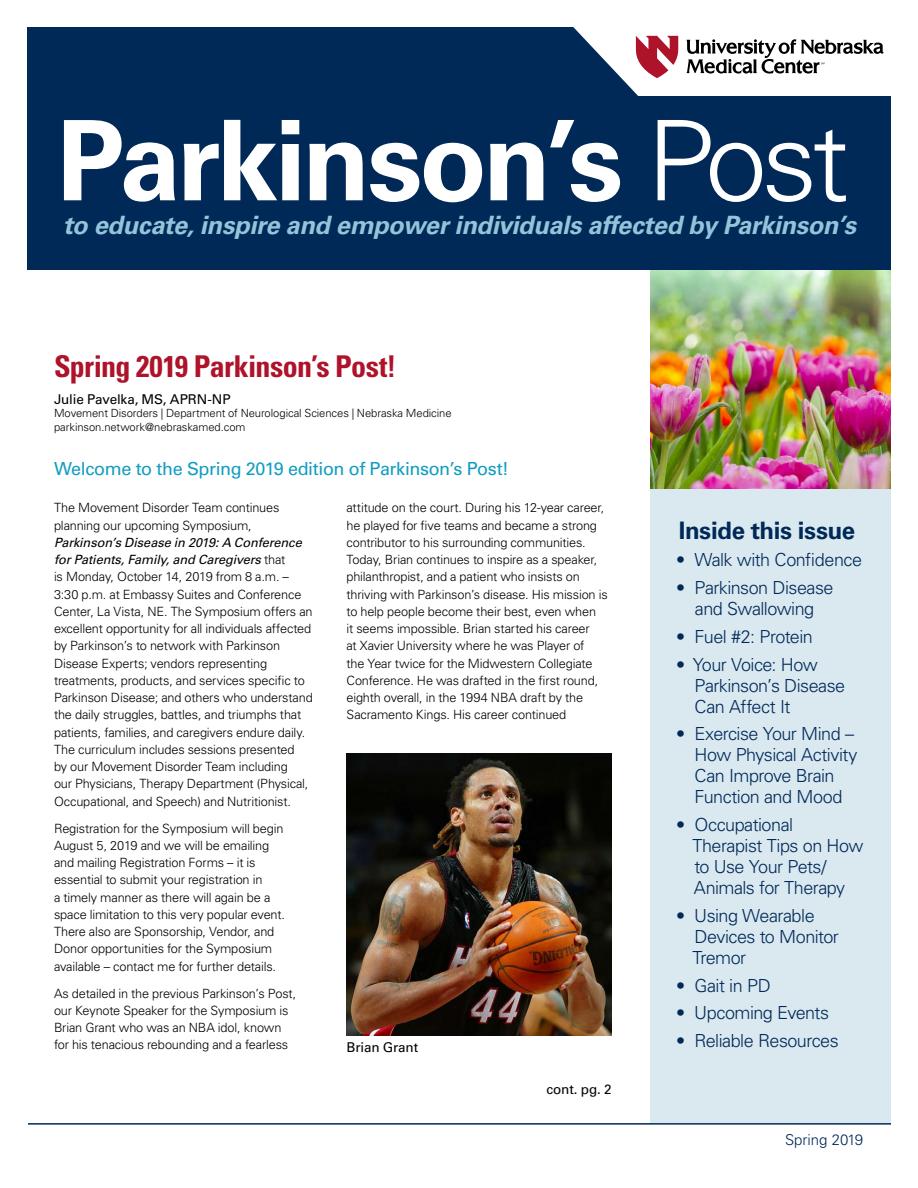
<style>
.page{position:relative;width:918px;height:1188px;background:#fff}
.page>*{position:absolute;margin:0;border:0;box-sizing:border-box;transform-origin:0 0}
.t1{font:700 111.3px "Univers LT Std";letter-spacing:-.035em;color:#fff}
.t2{font:700 condensed 30px "Univers LT Std";letter-spacing:-.02em;color:#ae132a}
.t3{font:italic 700 25.35px "Univers LT Std";letter-spacing:-.015em;color:#94c4da}
.t4{font:700 24px "Univers LT Std";letter-spacing:-.015em;color:#002957}
.t5{font:300 18px/21px "Univers LT Std";letter-spacing:-.03em;color:#002957}
.t6{font:18px "Univers LT Std";letter-spacing:-.025em;color:#129dc0}
.t7{font:300 15px "Univers LT Std";color:#002957}
.t8{font:13.5px "Univers LT Std";letter-spacing:-.01em;color:#000}
.t9{font:300 12.75px/17.2px "Univers LT Std";letter-spacing:-.015em;color:#000}
.t10{font:300 11.25px/13.5px "Univers LT Std";letter-spacing:-.01em;color:#000}
.s1{font-weight:300}
.s2{font-weight:400;font-style:italic}
</style>
<div class="page">
<div style="left:27px;top:27px;width:864px;height:243px;background:#002957"></div>
<svg style="left:573px;top:27px;width:318px;height:69px;background:#c9c5cb"></svg>
<hr style="left:28px;top:1123px;width:863px;height:2px;background:#002957">
<div style="left:650px;top:489px;width:241px;height:634px;background:#dae8f0"></div>
<img style="left:650px;top:270px;width:241px;height:219px">
<img style="left:347px;top:754px;width:265px;height:282px">
<h1 class="t1" style="left:57px;top:96px;width:794px">Parkinson’s <span class="s1">Post</span></h1>
<h3 class="t3" style="left:63px;top:210px;width:795px">to educate, inspire and empower individuals affected by Parkinson’s</h3>
<h2 class="t2" style="left:54px;top:348px;width:344px">Spring 2019 Parkinson’s Post!</h2>
<p class="t8" style="left:54px;top:391px;width:178px">Julie Pavelka, MS, APRN-NP</p>
<p class="t10" style="left:54px;top:406px;width:399px">Movement Disorders | Department of Neurological Sciences | Nebraska Medicine parkinson.network@nebraskamed.com</p>
<h3 class="t6" style="left:54px;top:458px;width:456px">Welcome to the Spring 2019 edition of Parkinson’s Post!</h3>
<p class="t9" style="left:54px;top:499px;width:227px">The Movement Disorder Team continues planning our upcoming Symposium,</p>
<p class="t9" style="left:54px;top:534px;width:260px"><span class="s2">Parkinson’s Disease in 2019: A Conference for Patients, Family, and Caregivers</span> that<br>is Monday, October 14, 2019 from 8 a.m. – 3:30 p.m. at Embassy Suites and Conference Center, La Vista, NE. The Symposium offers an excellent opportunity for all individuals affected by Parkinson’s to network with Parkinson Disease Experts; vendors representing treatments, products, and services specific to Parkinson Disease; and others who understand the daily struggles, battles, and triumphs that patients, families, and caregivers endure daily.<br>The curriculum includes sessions presented<br>by our Movement Disorder Team including<br>our Physicians, Therapy Department (Physical, Occupational, and Speech) and Nutritionist.</p>
<p class="t9" style="left:54px;top:820px;width:232px">Registration for the Symposium will begin August 5, 2019 and we will be emailing and mailing Registration Forms – it is essential to submit your registration in<br>a timely manner as there will again be a space limitation to this very popular event.<br>There also are Sponsorship, Vendor, and Donor opportunities for the Symposium available – contact me for further details.</p>
<p class="t9" style="left:54px;top:985px;width:244px">As detailed in the previous Parkinson’s Post, our Keynote Speaker for the Symposium is Brian Grant who was an NBA idol, known for his tenacious rebounding and a fearless</p>
<p class="t9" style="left:346px;top:499px;width:263px">attitude on the court. During his 12-year career, he played for five teams and became a strong contributor to his surrounding communities.<br>Today, Brian continues to inspire as a speaker, philanthropist, and a patient who insists on thriving with Parkinson’s disease. His mission is to help people become their best, even when<br>it seems impossible. Brian started his career<br>at Xavier University where he was Player of<br>the Year twice for the Midwestern Collegiate Conference. He was drafted in the first round, eighth overall, in the 1994 NBA draft by the Sacramento Kings. His career continued</p>
<p class="t8" style="left:346px;top:1039px;width:73px">Brian Grant</p>
<p class="t8" style="left:546px;top:1081px;width:67px">cont. pg. 2</p>
<h3 class="t4" style="left:679px;top:516px;width:178px">Inside this issue</h3>
<h3 class="t5" style="left:676px;top:550px;width:187px">• Walk with Confidence</h3>
<h3 class="t5" style="left:676px;top:577px;width:159px;text-align:center">• Parkinson Disease and Swallowing</h3>
<h3 class="t5" style="left:676px;top:626px;width:138px">• Fuel #2: Protein</h3>
<h3 class="t5" style="left:694px;top:654px;width:152px;text-indent:-18px">• Your Voice: How<br>Parkinson’s Disease<br>Can Affect It</h3>
<h3 class="t5" style="left:694px;top:724px;width:165px;text-indent:-18px">• Exercise Your Mind –<br>How Physical Activity<br>Can Improve Brain<br>Function and Mood</h3>
<h3 class="t5" style="left:692px;top:814px;width:173px;text-indent:-16px">• Occupational<br>Therapist Tips on How to Use Your Pets/<br>Animals for Therapy</h3>
<h3 class="t5" style="left:692px;top:905px;width:148px;text-indent:-16px">• Using Wearable<br>Devices to Monitor<br>Tremor</h3>
<h3 class="t5" style="left:676px;top:975px;width:96px">• Gait in PD</h3>
<h3 class="t5" style="left:676px;top:1003px;width:154px">• Upcoming Events</h3>
<h3 class="t5" style="left:676px;top:1030px;width:164px">• Reliable Resources</h3>
<p class="t7" style="left:785px;top:1131px;width:80px">Spring 2019</p>
</div>
